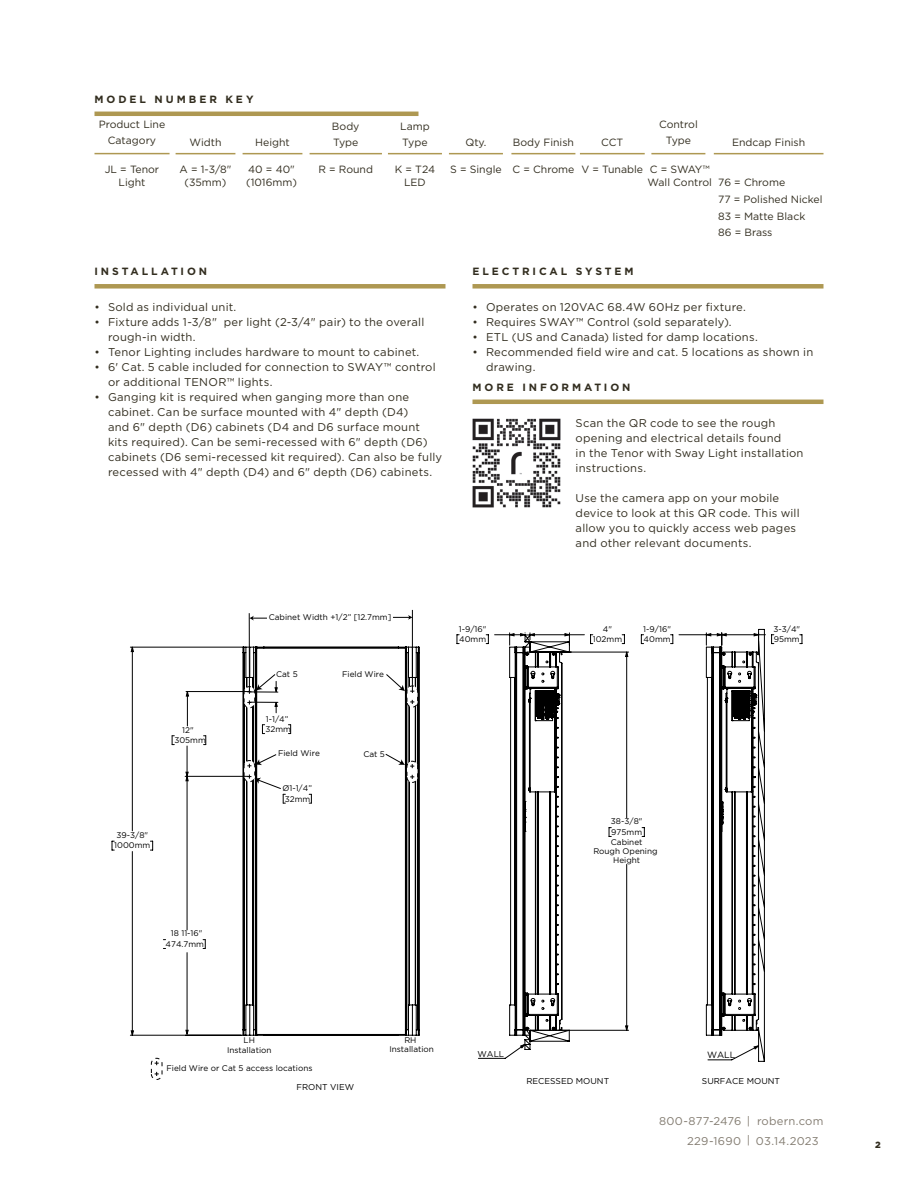
<style>
.page{position:relative;width:918px;height:1188px;background:#fff}
.page>*{position:absolute;margin:0;border:0;box-sizing:border-box;transform-origin:0 0}
.t1{font:11.25px/15px "Gotham";letter-spacing:.02em;color:#322d1f}
.t2{font:11.25px "Gotham";letter-spacing:.02em;color:#837c71}
.t3{font:10.5px/13.5px "Gotham";color:#322d1f;text-align:center}
.t4{font:700 10.5px "Gotham";letter-spacing:.275em;color:#322d1f}
.t5{font:9px "Gotham";color:#000}
.t6{font:900 9px "Gotham";color:#322d1f}
.t7{font:8.55px "Gotham";color:#000}
.t8{font:8.25px/10.4px "Gotham";color:#000}
</style>
<div class="page">
<div style="left:472px;top:284px;width:352px;height:5px;background:#ae9852"></div>
<svg style="left:112px;top:841px;width:2px;height:10px"></svg>
<hr style="left:130px;top:1035px;width:111px;height:1px;background:#000">
<hr style="left:130px;top:647px;width:114px;height:1px;background:#000">
<hr style="left:186px;top:1035px;width:58px;height:1px;background:#000">
<svg style="left:771px;top:635px;width:3px;height:9px"></svg>
<svg style="left:800px;top:635px;width:3px;height:9px"></svg>
<svg style="left:478px;top:1044px;width:281px;height:16px"></svg>
<svg style="left:509px;top:633px;width:61px;height:1px"></svg>
<svg style="left:131px;top:634px;width:540px;height:401px"></svg>
<svg style="left:243px;top:647px;width:177px;height:389px"></svg>
<svg style="left:509px;top:647px;width:53px;height:389px"></svg>
<svg style="left:671px;top:633px;width:94px;height:403px"></svg>
<div style="left:244px;top:760px;width:11px;height:22px;background:#fff;border:1px dashed #000;border-radius:5px"></div>
<div style="left:407px;top:761px;width:11px;height:21px;background:#fff;border-radius:5px"></div>
<div style="left:407px;top:761px;width:11px;height:22px;border:1px dashed #000;border-radius:5px"></div>
<div style="left:244px;top:686px;width:11px;height:22px;background:#fff;border:1px dashed #000;border-radius:5px"></div>
<div style="left:407px;top:686px;width:11px;height:21px;background:#fff;border:1px dashed #000;border-radius:5px"></div>
<svg style="left:410px;top:775px;width:4px;height:4px"></svg>
<svg style="left:410px;top:700px;width:4px;height:4px"></svg>
<hr style="left:249px;top:613px;width:1px;height:79px;background:#000">
<hr style="left:412px;top:610px;width:1px;height:83px;background:#000">
<svg style="left:249px;top:616px;width:18px;height:5px"></svg>
<svg style="left:393px;top:615px;width:20px;height:5px"></svg>
<hr style="left:187px;top:953px;width:1px;height:81px;background:#000">
<hr style="left:187px;top:776px;width:1px;height:154px;background:#000">
<svg style="left:203px;top:939px;width:3px;height:10px"></svg>
<hr style="left:185px;top:776px;width:63px;height:1px;background:#000">
<hr style="left:186px;top:691px;width:63px;height:1px;background:#000">
<hr style="left:187px;top:692px;width:1px;height:34px;background:#000">
<svg style="left:204px;top:736px;width:3px;height:9px"></svg>
<svg style="left:172px;top:736px;width:2px;height:9px"></svg>
<hr style="left:187px;top:746px;width:1px;height:30px;background:#000">
<svg style="left:186px;top:772px;width:3px;height:9px"></svg>
<svg style="left:247px;top:700px;width:31px;height:13px"></svg>
<svg style="left:288px;top:724px;width:3px;height:10px"></svg>
<svg style="left:262px;top:724px;width:3px;height:10px"></svg>
<svg style="left:309px;top:794px;width:3px;height:10px"></svg>
<svg style="left:247px;top:775px;width:38px;height:29px"></svg>
<div style="left:151px;top:1058px;width:11px;height:22px;border:1px dashed #000;border-radius:5px"></div>
<svg style="left:155px;top:1072px;width:4px;height:4px"></svg>
<svg style="left:155px;top:1061px;width:4px;height:4px"></svg>
<svg style="left:247px;top:754px;width:30px;height:14px"></svg>
<svg style="left:385px;top:754px;width:29px;height:14px"></svg>
<svg style="left:386px;top:674px;width:28px;height:18px"></svg>
<svg style="left:247px;top:674px;width:31px;height:20px"></svg>
<div style="left:94px;top:284px;width:352px;height:5px;background:#ae9852"></div>
<hr style="left:94px;top:153px;width:76px;height:1px;background:#ae9852">
<hr style="left:176px;top:153px;width:59px;height:1px;background:#ae9852">
<hr style="left:243px;top:153px;width:59px;height:1px;background:#ae9852">
<hr style="left:310px;top:153px;width:72px;height:1px;background:#ae9852">
<hr style="left:388px;top:153px;width:54px;height:1px;background:#ae9852">
<hr style="left:449px;top:153px;width:54px;height:1px;background:#ae9852">
<hr style="left:511px;top:153px;width:64px;height:1px;background:#ae9852">
<hr style="left:580px;top:153px;width:65px;height:1px;background:#ae9852">
<hr style="left:651px;top:153px;width:54px;height:1px;background:#ae9852">
<hr style="left:94px;top:112px;width:324px;height:4px;background:#ae9852">
<hr style="left:714px;top:153px;width:110px;height:1px;background:#ae9852">
<hr style="left:472px;top:400px;width:352px;height:4px;background:#ae9852">
<img style="left:472px;top:418px;width:89px;height:90px">
<p class="t4" style="left:94px;top:92px;width:161px">MODEL NUMBER KEY</p>
<p class="t3" style="left:99px;top:116px;width:68px;line-height:16.5px">Product Line<br>Catagory</p>
<p class="t3" style="left:105px;top:162px;width:56px">JL = Tenor<br>Light</p>
<p class="t3" style="left:190px;top:135px;width:33px">Width</p>
<p class="t3" style="left:180px;top:162px;width:53px">A = 1-3/8" (35mm)</p>
<p class="t3" style="left:255px;top:135px;width:36px">Height</p>
<p class="t3" style="left:246px;top:162px;width:52px;text-align:left">40 = 40" (1016mm)</p>
<p class="t3" style="left:332px;top:117px;width:29px;line-height:16.5px;text-align:left">Body<br>Type</p>
<p class="t3" style="left:318px;top:162px;width:56px">R = Round</p>
<p class="t3" style="left:400px;top:117px;width:31px;line-height:16.5px;text-align:left">Lamp<br>Type</p>
<p class="t3" style="left:395px;top:162px;width:42px">K = T24<br>LED</p>
<p class="t3" style="left:465px;top:135px;width:23px">Qty.</p>
<p class="t3" style="left:450px;top:162px;width:53px">S = Single</p>
<p class="t3" style="left:513px;top:135px;width:63px">Body Finish</p>
<p class="t3" style="left:513px;top:162px;width:63px">C = Chrome</p>
<p class="t3" style="left:659px;top:116px;width:40px;line-height:16.5px">Control<br>Type</p>
<p class="t3" style="left:648px;top:162px;width:66px;text-align:left">C = SWAY™<br>Wall Control</p>
<p class="t3" style="left:732px;top:135px;width:75px">Endcap Finish</p>
<p class="t3" style="left:718px;top:174px;width:106px;line-height:16.6px;text-align:left">76 = Chrome<br>77 = Polished Nickel<br>83 = Matte Black<br>86 = Brass</p>
<p class="t3" style="left:601px;top:135px;width:24px">CCT</p>
<p class="t3" style="left:582px;top:162px;width:63px">V = Tunable</p>
<p class="t4" style="left:94px;top:265px;width:114px">INSTALLATION</p>
<p class="t1" style="left:94px;top:300px;width:143px">• Sold as individual unit.</p>
<p class="t1" style="left:108px;top:315px;width:318px;text-indent:-14px">• Fixture adds 1-3/8" per light (2-3/4" pair) to the overall rough-in width.</p>
<p class="t1" style="left:94px;top:345px;width:326px">• Tenor Lighting includes hardware to mount to cabinet.</p>
<p class="t1" style="left:108px;top:360px;width:329px;text-indent:-14px">• 6' Cat. 5 cable included for connection to SWAY™ control or additional TENOR™ lights.</p>
<p class="t1" style="left:108px;top:390px;width:336px;text-indent:-14px">• Ganging kit is required when ganging more than one cabinet. Can be surface mounted with 4" depth (D4)<br>and 6" depth (D6) cabinets (D4 and D6 surface mount kits required). Can be semi-recessed with 6" depth (D6) cabinets (D6 semi-recessed kit required). Can also be fully recessed with 4" depth (D4) and 6" depth (D6) cabinets.</p>
<p class="t4" style="left:472px;top:265px;width:163px">ELECTRICAL SYSTEM</p>
<p class="t1" style="left:472px;top:300px;width:275px">• Operates on 120VAC 68.4W 60Hz per fixture.</p>
<p class="t1" style="left:472px;top:315px;width:261px">• Requires SWAY™ Control (sold separately).</p>
<p class="t1" style="left:472px;top:330px;width:287px">• ETL (US and Canada) listed for damp locations.</p>
<p class="t1" style="left:486px;top:345px;width:329px;text-indent:-14px">• Recommended field wire and cat. 5 locations as shown in drawing.</p>
<p class="t4" style="left:472px;top:380px;width:160px">MORE INFORMATION</p>
<p class="t1" style="left:576px;top:415px;width:229px">Scan the QR code to see the rough opening and electrical details found<br>in the Tenor with Sway Light installation instructions.</p>
<p class="t1" style="left:576px;top:490px;width:226px">Use the camera app on your mobile device to look at this QR code. This will allow you to quickly access web pages and other relevant documents.</p>
<p class="t8" style="left:174px;top:724px;width:33px;text-align:center">12"<br>305mm</p>
<p class="t8" style="left:114px;top:830px;width:38px">39-3/8"<br>1000mm</p>
<p class="t8" style="left:166px;top:928px;width:40px;text-align:center">18 11-16"<br>474.7mm</p>
<p class="t8" style="left:269px;top:612px;width:124px">Cabinet Width +1/2” [12.7mm]</p>
<p class="t8" style="left:276px;top:669px;width:23px">Cat 5</p>
<p class="t8" style="left:342px;top:669px;width:43px">Field Wire</p>
<p class="t8" style="left:265px;top:713px;width:27px">1-1/4”<br>32mm</p>
<p class="t8" style="left:278px;top:748px;width:43px">Field Wire</p>
<p class="t8" style="left:363px;top:749px;width:23px">Cat 5</p>
<p class="t8" style="left:282px;top:783px;width:31px">Ø1-1/4”<br>32mm</p>
<p class="t8" style="left:459px;top:623px;width:29px">1-9/16"<br>40mm</p>
<p class="t8" style="left:593px;top:623px;width:31px;text-align:center">4"<br>102mm</p>
<p class="t8" style="left:643px;top:623px;width:29px">1-9/16"<br>40mm</p>
<p class="t8" style="left:773px;top:623px;width:28px">3-3/4"<br>95mm</p>
<p class="t8" style="left:611px;top:816px;width:33px;text-align:justify">38-3/8" 975mm Cabinet</p>
<p class="t8" style="left:593px;top:846px;width:66px;line-height:8.9px;text-align:center">Rough Opening<br>Height</p>
<p class="t8" style="left:227px;top:1035px;width:46px;line-height:9.9px;text-align:center">LH<br>Installation</p>
<p class="t8" style="left:389px;top:1035px;width:46px;line-height:9.9px;text-align:center">RH<br>Installation</p>
<p class="t8" style="left:166px;top:1063px;width:148px">Field Wire or Cat 5 access locations</p>
<p class="t7" style="left:296px;top:1081px;width:59px">FRONT VIEW</p>
<p class="t7" style="left:478px;top:1048px;width:28px">WALL</p>
<p class="t5" style="left:707px;top:1049px;width:30px">WALL</p>
<p class="t7" style="left:526px;top:1076px;width:84px">RECESSED MOUNT</p>
<p class="t7" style="left:702px;top:1076px;width:80px">SURFACE MOUNT</p>
<p class="t2" style="left:659px;top:1114px;width:166px">800-877-2476 | robern.com</p>
<p class="t2" style="left:687px;top:1134px;width:133px">229-1690 | 03.14.2023</p>
<p class="t6" style="left:875px;top:1138px;width:7px">2</p>
</div>
